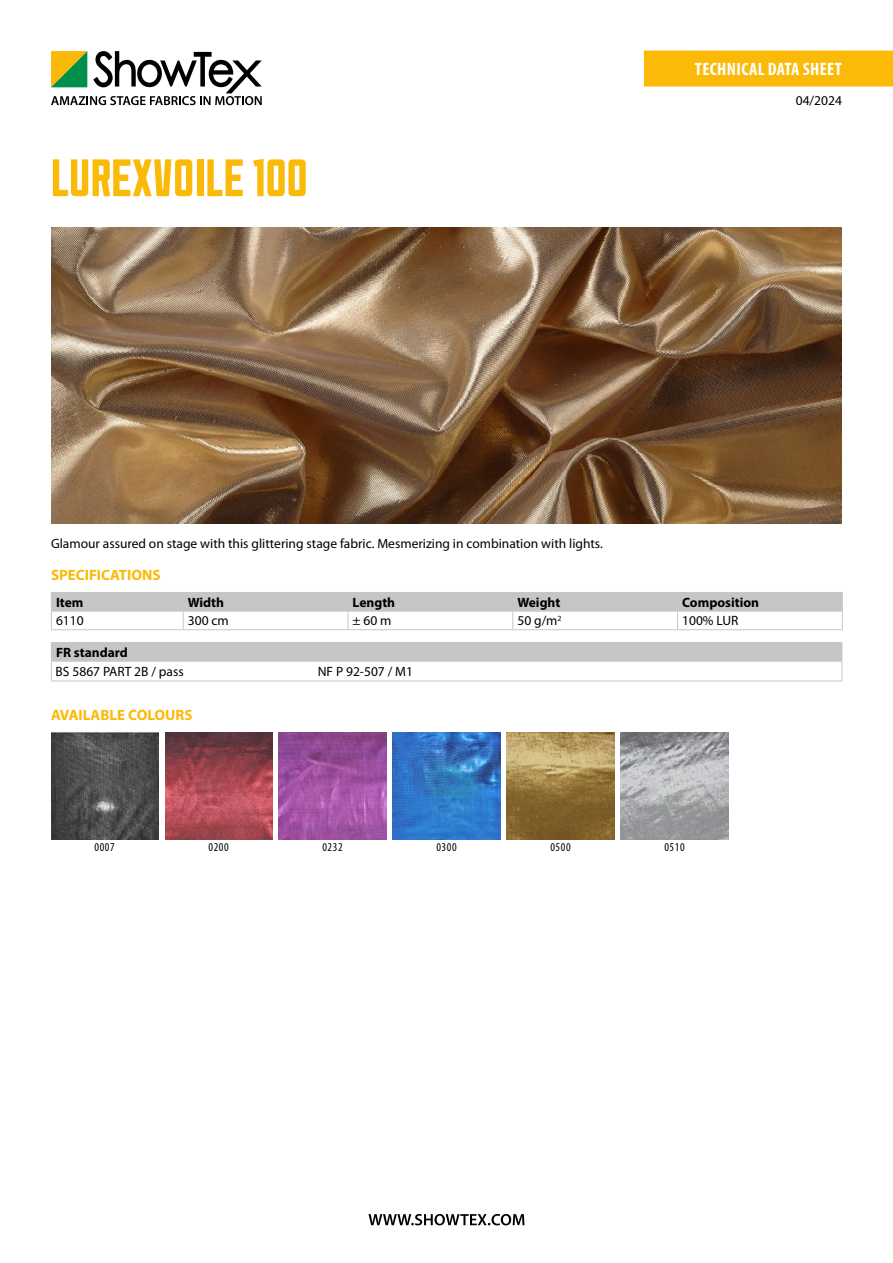
<style>
.page{position:relative;width:893px;height:1263px;background:#fff}
.page>*{position:absolute;margin:0;border:0;box-sizing:border-box;transform-origin:0 0}
.t1{font:52.5px "Sullivan Show Tex";color:#fbba07}
.t2{font:700 condensed 18px "Myriad Pro";letter-spacing:.02em;color:#fff}
.t3{font:700 15px "Myriad Pro";color:#fbba07}
.t4{font:13.5px "Myriad Pro";color:#000}
.t5{font:700 13.5px "Myriad Pro";color:#000}
.t6{font:condensed 12px "Myriad Pro";letter-spacing:.05em;color:#000}
</style>
<div class="page">
<svg style="left:51px;top:51px;width:211px;height:54px"></svg>
<svg style="left:368px;top:1214px;width:156px;height:11px"></svg>
<div style="left:644px;top:73px;width:249px;height:14px;background:#fbba07"></div>
<div style="left:644px;top:51px;width:249px;height:22px;background:#fbba07"></div>
<svg style="left:51px;top:592px;width:792px;height:37px"></svg>
<hr style="left:51px;top:629px;width:132px;height:1px;background:#c6c6c6">
<hr style="left:183px;top:629px;width:165px;height:1px;background:#c6c6c6">
<hr style="left:348px;top:629px;width:165px;height:1px;background:#c6c6c6">
<hr style="left:513px;top:629px;width:165px;height:1px;background:#c6c6c6">
<hr style="left:678px;top:629px;width:165px;height:1px;background:#c6c6c6">
<div style="left:51px;top:643px;width:791px;height:18px;background:#c6c6c6"></div>
<hr style="left:51px;top:642px;width:791px;height:1px;background:#c6c6c6">
<hr style="left:51px;top:661px;width:791px;height:1px;background:#c6c6c6">
<svg style="left:51px;top:662px;width:1px;height:19px"></svg>
<svg style="left:842px;top:643px;width:1px;height:38px"></svg>
<hr style="left:51px;top:681px;width:791px;height:1px;background:#c6c6c6">
<img style="left:51px;top:733px;width:107px;height:107px">
<img style="left:165px;top:733px;width:107px;height:107px">
<img style="left:279px;top:733px;width:107px;height:107px">
<img style="left:393px;top:733px;width:107px;height:107px">
<img style="left:507px;top:733px;width:107px;height:107px">
<img style="left:621px;top:733px;width:107px;height:107px">
<img style="left:51px;top:227px;width:791px;height:297px">
<h2 class="t2" style="left:695px;top:58px;width:148px">TECHNICAL DATA SHEET</h2>
<h1 class="t1" style="left:51px;top:149px;width:257px">LUREXVOILE 100</h1>
<p class="t4" style="left:796px;top:92px;width:48px">04/2024</p>
<p class="t4" style="left:51px;top:535px;width:553px">Glamour assured on stage with this glittering stage fabric. Mesmerizing in combination with lights.</p>
<p class="t3" style="left:51px;top:565px;width:111px">SPECIFICATIONS</p>
<p class="t5" style="left:56px;top:593px;width:29px">Item</p>
<p class="t5" style="left:188px;top:593px;width:38px">Width</p>
<p class="t5" style="left:353px;top:593px;width:44px">Length</p>
<p class="t5" style="left:517px;top:593px;width:44px">Weight</p>
<p class="t5" style="left:682px;top:593px;width:78px">Composition</p>
<p class="t4" style="left:56px;top:613px;width:29px">6110</p>
<p class="t4" style="left:188px;top:613px;width:42px">300 cm</p>
<p class="t4" style="left:353px;top:613px;width:40px">± 60 m</p>
<p class="t4" style="left:517px;top:613px;width:46px">50 g/m<sup>2</sup></p>
<p class="t4" style="left:682px;top:613px;width:58px">100% LUR</p>
<p class="t5" style="left:56px;top:644px;width:73px">FR standard</p>
<p class="t4" style="left:56px;top:663px;width:130px">BS 5867 PART 2B / pass</p>
<p class="t4" style="left:318px;top:663px;width:97px">NF P 92-507 / M1</p>
<p class="t3" style="left:51px;top:706px;width:143px">AVAILABLE COLOURS</p>
<p class="t6" style="left:94px;top:840px;width:22px">0007</p>
<p class="t6" style="left:208px;top:840px;width:22px">0200</p>
<p class="t6" style="left:322px;top:840px;width:22px">0232</p>
<p class="t6" style="left:436px;top:840px;width:22px">0300</p>
<p class="t6" style="left:550px;top:840px;width:22px">0500</p>
<p class="t6" style="left:664px;top:840px;width:22px">0510</p>
</div>
